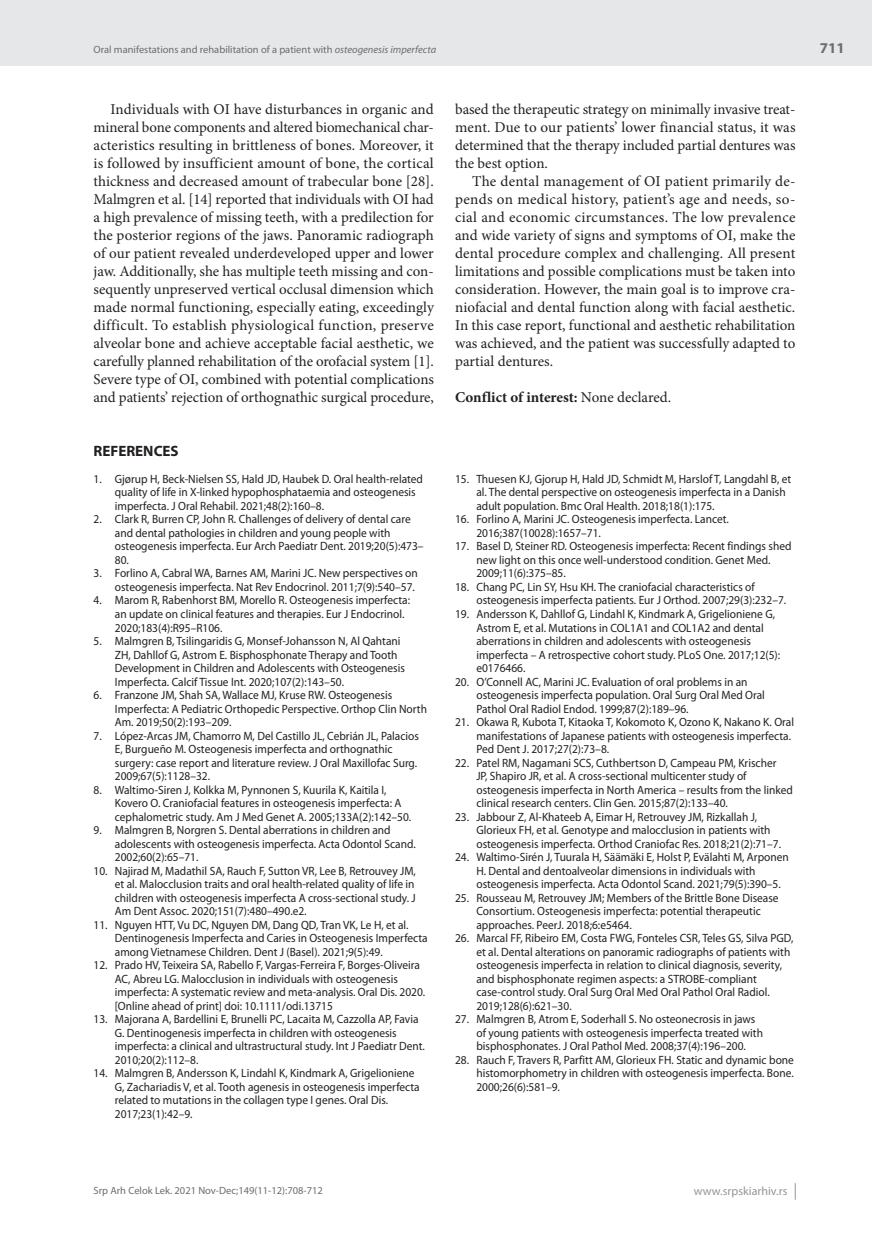
<style>
.page{position:relative;width:872px;height:1234px;background:#fff}
.page>*{position:absolute;margin:0;border:0;box-sizing:border-box;transform-origin:0 0}
.t1{font:15px/18px "Minion Pro";letter-spacing:-.005em;color:#231f20;text-align:justify}
.t2{font:700 15px "Minion Pro";color:#231f20}
.t3{font:700 15px "Myriad Pro";color:#231f20}
.t4{font:700 15px "Myriad Pro";color:#6c6d70}
.t5{font:12px/13.5px "Myriad Pro";color:#231f20;scale:.95 1}
.t6{font:12px "Myriad Pro";color:#939598}
.t7{font:10.5px "Myriad Pro";color:#6c6d70}
.s1{font-style:italic}
.s2{font-weight:400}
</style>
<div class="page">
<div style="left:0;top:0;width:872px;height:66px;background:#e6e7e9"></div>
<svg style="left:795px;top:1183px;width:1px;height:16px"></svg>
<p class="t7" style="left:94px;top:43px;width:344px">Oral manifestations and rehabilitation of a patient with <span class="s1">osteogenesis imperfecta</span></p>
<p class="t1" style="left:94px;top:100px;width:342px;text-indent:17px">Individuals with OI have disturbances in organic and mineral bone components and altered biomechanical char&shy;acteristics resulting in brittleness of bones. Moreover, it is followed by insufficient amount of bone, the cortical thickness and decreased amount of trabecular bone [28].<br>Malmgren et al. [14] reported that individuals with OI had a high prevalence of missing teeth, with a predilection for the posterior regions of the jaws. Panoramic radiograph of our patient revealed underdeveloped upper and lower jaw. Additionally, she has multiple teeth missing and con&shy;sequently unpreserved vertical occlusal dimension which made normal functioning, especially eating, exceedingly difficult. To establish physiological function, preserve alveolar bone and achieve acceptable facial aesthetic, we carefully planned rehabilitation of the orofacial system [1].<br>Severe type of OI, combined with potential complications and patients’ rejection of orthognathic surgical procedure,</p>
<p class="t1" style="left:455px;top:100px;width:342px">based the therapeutic strategy on minimally invasive treat&shy;ment. Due to our patients’ lower financial status, it was determined that the therapy included partial dentures was the best option.</p>
<p class="t1" style="left:455px;top:172px;width:342px;text-indent:17px">The dental management of OI patient primarily de&shy;pends on medical history, patient’s age and needs, so&shy;cial and economic circumstances. The low prevalence and wide variety of signs and symptoms of OI, make the dental procedure complex and challenging. All present limitations and possible complications must be taken into consideration. However, the main goal is to improve cra&shy;niofacial and dental function along with facial aesthetic.<br>In this case report, functional and aesthetic rehabilitation was achieved, and the patient was successfully adapted to partial dentures.</p>
<p class="t2" style="left:455px;top:386px;width:217px">Conflict of interest: <span class="s2">None declared.</span></p>
<p class="t3" style="left:94px;top:441px;width:87px">REFERENCES</p>
<p class="t5" style="left:115px;top:472px;width:326px;text-indent:-21px">1. Gjørup H, Beck-Nielsen SS, Hald JD, Haubek D. Oral health-related quality of life in X-linked hypophosphataemia and osteogenesis imperfecta. J Oral Rehabil. 2021;48(2):160–8.</p>
<p class="t5" style="left:115px;top:512px;width:326px;text-indent:-21px">2. Clark R, Burren CP, John R. Challenges of delivery of dental care and dental pathologies in children and young people with osteogenesis imperfecta. Eur Arch Paediatr Dent. 2019;20(5):473– 80.</p>
<p class="t5" style="left:94px;top:566px;width:343px;text-align:right">3. Forlino A, Cabral WA, Barnes AM, Marini JC. New perspectives on osteogenesis imperfecta. Nat Rev Endocrinol. 2011;7(9):540–57.</p>
<p class="t5" style="left:115px;top:593px;width:312px;text-indent:-21px">4. Marom R, Rabenhorst BM, Morello R. Osteogenesis imperfecta: an update on clinical features and therapies. Eur J Endocrinol.<br>2020;183(4):R95–R106.</p>
<p class="t5" style="left:115px;top:634px;width:307px;text-indent:-21px">5. Malmgren B, Tsilingaridis G, Monsef-Johansson N, Al Qahtani ZH, Dahllof G, Astrom E. Bisphosphonate Therapy and Tooth Development in Children and Adolescents with Osteogenesis Imperfecta. Calcif Tissue Int. 2020;107(2):143–50.</p>
<p class="t5" style="left:115px;top:688px;width:330px;text-indent:-21px">6. Franzone JM, Shah SA, Wallace MJ, Kruse RW. Osteogenesis<br>Imperfecta: A Pediatric Orthopedic Perspective. Orthop Clin North<br>Am. 2019;50(2):193–209.</p>
<p class="t5" style="left:115px;top:728px;width:322px;text-indent:-21px">7. López-Arcas JM, Chamorro M, Del Castillo JL, Cebrián JL, Palacios E, Burgueño M. Osteogenesis imperfecta and orthognathic surgery: case report and literature review. J Oral Maxillofac Surg.<br>2009;67(5):1128–32.</p>
<p class="t5" style="left:115px;top:782px;width:313px;text-indent:-21px">8. Waltimo-Siren J, Kolkka M, Pynnonen S, Kuurila K, Kaitila I,<br>Kovero O. Craniofacial features in osteogenesis imperfecta: A cephalometric study. Am J Med Genet A. 2005;133A(2):142–50.</p>
<p class="t5" style="left:115px;top:823px;width:318px;text-indent:-21px">9. Malmgren B, Norgren S. Dental aberrations in children and adolescents with osteogenesis imperfecta. Acta Odontol Scand.<br>2002;60(2):65–71.</p>
<p class="t5" style="left:115px;top:863px;width:318px;text-align:justify;text-indent:-21px">10. Najirad M, Madathil SA, Rauch F, Sutton VR, Lee B, Retrouvey JM, et al. Malocclusion traits and oral health-related quality of life in children with osteogenesis imperfecta A cross-sectional study. J Am Dent Assoc. 2020;151(7):480–490.e2.</p>
<p class="t5" style="left:115px;top:917px;width:331px;text-indent:-21px">11. Nguyen HTT, Vu DC, Nguyen DM, Dang QD, Tran VK, Le H, et al.<br>Dentinogenesis Imperfecta and Caries in Osteogenesis Imperfecta among Vietnamese Children. Dent J (Basel). 2021;9(5):49.</p>
<p class="t5" style="left:115px;top:958px;width:328px;text-indent:-21px">12. Prado HV, Teixeira SA, Rabello F, Vargas-Ferreira F, Borges-Oliveira AC, Abreu LG. Malocclusion in individuals with osteogenesis imperfecta: A systematic review and meta-analysis. Oral Dis. 2020. [Online ahead of print] doi: 10.1111/odi.13715</p>
<p class="t5" style="left:115px;top:1012px;width:328px;text-indent:-21px">13. Majorana A, Bardellini E, Brunelli PC, Lacaita M, Cazzolla AP, Favia G. Dentinogenesis imperfecta in children with osteogenesis imperfecta: a clinical and ultrastructural study. Int J Paediatr Dent.<br>2010;20(2):112–8.</p>
<p class="t5" style="left:115px;top:1066px;width:322px;text-indent:-21px">14. Malmgren B, Andersson K, Lindahl K, Kindmark A, Grigelioniene G, Zachariadis V, et al. Tooth agenesis in osteogenesis imperfecta related to mutations in the collagen type I genes. Oral Dis.<br>2017;23(1):42–9.</p>
<p class="t5" style="left:476px;top:472px;width:333px;text-indent:-21px">15. Thuesen KJ, Gjorup H, Hald JD, Schmidt M, Harslof T, Langdahl B, et al. The dental perspective on osteogenesis imperfecta in a Danish adult population. Bmc Oral Health. 2018;18(1):175.</p>
<p class="t5" style="left:476px;top:512px;width:267px;text-indent:-21px">16. Forlino A, Marini JC. Osteogenesis imperfecta. Lancet.<br>2016;387(10028):1657–71.</p>
<p class="t5" style="left:476px;top:539px;width:333px;text-indent:-21px">17. Basel D, Steiner RD. Osteogenesis imperfecta: Recent findings shed new light on this once well-understood condition. Genet Med.<br>2009;11(6):375–85.</p>
<p class="t5" style="left:476px;top:580px;width:328px;text-indent:-21px">18. Chang PC, Lin SY, Hsu KH. The craniofacial characteristics of osteogenesis imperfecta patients. Eur J Orthod. 2007;29(3):232–7.</p>
<p class="t5" style="left:476px;top:607px;width:321px;text-indent:-21px">19. Andersson K, Dahllof G, Lindahl K, Kindmark A, Grigelioniene G, Astrom E, et al. Mutations in COL1A1 and COL1A2 and dental aberrations in children and adolescents with osteogenesis imperfecta – A retrospective cohort study. PLoS One. 2017;12(5): e0176466.</p>
<p class="t5" style="left:476px;top:674px;width:305px;text-indent:-21px">20. O’Connell AC, Marini JC. Evaluation of oral problems in an osteogenesis imperfecta population. Oral Surg Oral Med Oral<br>Pathol Oral Radiol Endod. 1999;87(2):189–96.</p>
<p class="t5" style="left:476px;top:715px;width:336px;text-indent:-21px">21. Okawa R, Kubota T, Kitaoka T, Kokomoto K, Ozono K, Nakano K. Oral manifestations of Japanese patients with osteogenesis imperfecta.<br>Ped Dent J. 2017;27(2):73–8.</p>
<p class="t5" style="left:476px;top:755px;width:335px;text-indent:-21px">22. Patel RM, Nagamani SCS, Cuthbertson D, Campeau PM, Krischer<br>JP, Shapiro JR, et al. A cross-sectional multicenter study of osteogenesis imperfecta in North America – results from the linked clinical research centers. Clin Gen. 2015;87(2):133–40.</p>
<p class="t5" style="left:476px;top:809px;width:322px;text-indent:-21px">23. Jabbour Z, Al-Khateeb A, Eimar H, Retrouvey JM, Rizkallah J,<br>Glorieux FH, et al. Genotype and malocclusion in patients with osteogenesis imperfecta. Orthod Craniofac Res. 2018;21(2):71–7.</p>
<p class="t5" style="left:476px;top:850px;width:330px;text-indent:-21px">24. Waltimo-Sirén J, Tuurala H, Säämäki E, Holst P, Evälahti M, Arponen<br>H. Dental and dentoalveolar dimensions in individuals with osteogenesis imperfecta. Acta Odontol Scand. 2021;79(5):390–5.</p>
<p class="t5" style="left:476px;top:890px;width:320px;text-indent:-21px">25. Rousseau M, Retrouvey JM; Members of the Brittle Bone Disease<br>Consortium. Osteogenesis imperfecta: potential therapeutic approaches. PeerJ. 2018;6:e5464.</p>
<p class="t5" style="left:476px;top:931px;width:335px;text-indent:-21px">26. Marcal FF, Ribeiro EM, Costa FWG, Fonteles CSR, Teles GS, Silva PGD, et al. Dental alterations on panoramic radiographs of patients with osteogenesis imperfecta in relation to clinical diagnosis, severity, and bisphosphonate regimen aspects: a STROBE-compliant case-control study. Oral Surg Oral Med Oral Pathol Oral Radiol.<br>2019;128(6):621–30.</p>
<p class="t5" style="left:476px;top:1012px;width:303px;text-indent:-21px">27. Malmgren B, Atrom E, Soderhall S. No osteonecrosis in jaws of young patients with osteogenesis imperfecta treated with bisphosphonates. J Oral Pathol Med. 2008;37(4):196–200.</p>
<p class="t5" style="left:476px;top:1052px;width:336px;text-align:justify;text-indent:-21px">28. Rauch F, Travers R, Parfitt AM, Glorieux FH. Static and dynamic bone histomorphometry in children with osteogenesis imperfecta. Bone.<br>2000;26(6):581–9.</p>
<p class="t4" style="left:820px;top:38px;width:26px">711</p>
<p class="t7" style="left:94px;top:1184px;width:231px">Srp Arh Celok Lek. 2021 Nov-Dec;149(11-12):708-712</p>
<p class="t6" style="left:694px;top:1183px;width:95px">www.srpskiarhiv.rs</p>
</div>
